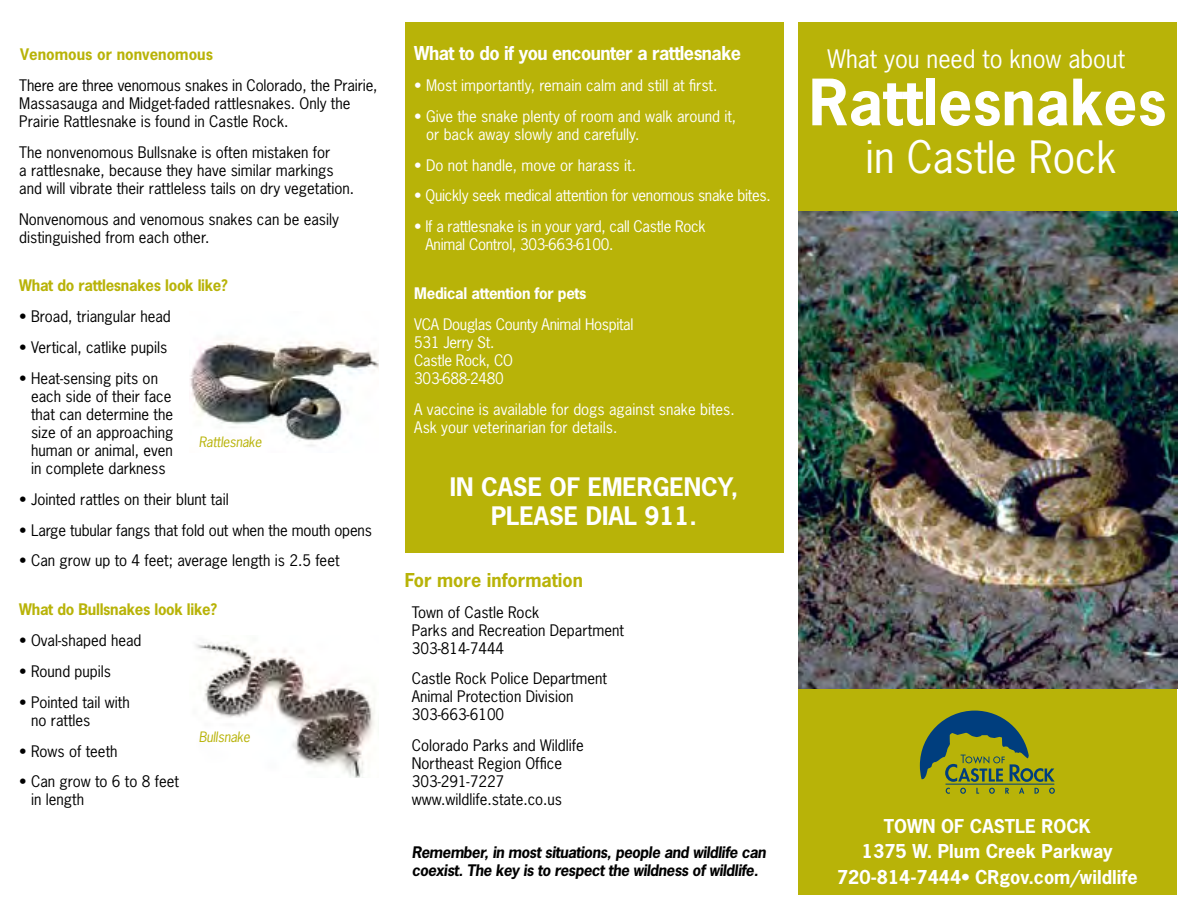
<style>
.page{position:relative;width:1188px;height:918px;background:#fff}
.page>*{position:absolute;margin:0;border:0;box-sizing:border-box;transform-origin:0 0}
.t1{font:700 60px "News Gothic Std";color:#fff}
.t2{font:42px "News Gothic Std";color:#fff}
.t3{font:700 24px/28.8px "News Gothic Std";color:#fff;text-align:center}
.t4{font:24px "News Gothic Std";color:#fff}
.t5{font:700 18px/25.5px "News Gothic Std";color:#fff;text-align:center}
.t6{font:700 18px "News Gothic Std";letter-spacing:-.03em;color:#fff}
.t7{font:700 18px "News Gothic Std";color:#b8b308}
.t8{font:15px/18px "News Gothic Std";color:#000}
.t9{font:15px/18px "News Gothic Std";color:#fff}
.t10{font:15px/18px "News Gothic Std";letter-spacing:-.02em;color:#fff}
.t11{font:italic 700 15px/18px "News Gothic Std";letter-spacing:-.03em;color:#000}
.t12{font:700 15px "News Gothic Std";letter-spacing:-.02em;color:#b8b308}
.t13{font:italic 13.5px "News Gothic Std";letter-spacing:-.02em;color:#b8b308}
.s1{font-weight:700;color:#b8b308}
.s2{font-weight:700}
</style>
<div class="page">
<div style="left:799px;top:22px;width:378px;height:873px;background:#b8b308"></div>
<img style="left:799px;top:211px;width:378px;height:477px">
<svg style="left:946px;top:788px;width:4px;height:6px"></svg>
<svg style="left:960px;top:788px;width:6px;height:6px"></svg>
<svg style="left:976px;top:788px;width:3px;height:6px"></svg>
<svg style="left:989px;top:788px;width:6px;height:6px"></svg>
<svg style="left:1005px;top:788px;width:4px;height:6px"></svg>
<svg style="left:1019px;top:788px;width:5px;height:6px"></svg>
<svg style="left:1035px;top:788px;width:4px;height:6px"></svg>
<svg style="left:1049px;top:788px;width:6px;height:6px"></svg>
<svg style="left:920px;top:711px;width:135px;height:71px"></svg>
<hr style="left:946px;top:784px;width:108px;height:1px;background:#003e7e">
<div style="left:405px;top:22px;width:378px;height:531px;background:#b8b308"></div>
<img style="left:196px;top:642px;width:179px;height:135px">
<img style="left:190px;top:342px;width:189px;height:104px">
<p class="t8" style="left:19px;top:39px;width:360px;line-height:30.9px"><span class="s1">Venomous or nonvenomous<br></span>There are three venomous snakes in Colorado, the Prairie,</p>
<p class="t8" style="left:19px;top:94px;width:333px">Massasauga and Midget-faded rattlesnakes. Only the<br>Prairie Rattlesnake is found in Castle Rock.</p>
<p class="t8" style="left:19px;top:143px;width:336px">The nonvenomous Bullsnake is often mistaken for<br>a rattlesnake, because they have similar markings and will vibrate their rattleless tails on dry vegetation.</p>
<p class="t8" style="left:19px;top:210px;width:321px">Nonvenomous and venomous snakes can be easily distinguished from each other.</p>
<p class="t12" style="left:19px;top:276px;width:210px">What do rattlesnakes look like?</p>
<p class="t8" style="left:19px;top:307px;width:153px">• Broad, triangular head</p>
<p class="t8" style="left:19px;top:338px;width:150px">• Vertical, catlike pupils</p>
<p class="t8" style="left:31px;top:369px;width:144px;text-indent:-12px">• Heat-sensing pits on each side of their face that can determine the size of an approaching human or animal, even in complete darkness</p>
<p class="t8" style="left:19px;top:490px;width:211px">• Jointed rattles on their blunt tail</p>
<p class="t8" style="left:19px;top:521px;width:354px">• Large tubular fangs that fold out when the mouth opens</p>
<p class="t8" style="left:19px;top:552px;width:322px">• Can grow up to 4 feet; average length is 2.5 feet</p>
<p class="t12" style="left:19px;top:600px;width:199px">What do Bullsnakes look like?</p>
<p class="t8" style="left:19px;top:631px;width:124px">• Oval-shaped head</p>
<p class="t8" style="left:19px;top:662px;width:93px">• Round pupils</p>
<p class="t8" style="left:31px;top:693px;width:100px;text-indent:-12px">• Pointed tail with no rattles</p>
<p class="t8" style="left:19px;top:742px;width:100px">• Rows of teeth</p>
<p class="t8" style="left:31px;top:773px;width:149px;text-indent:-12px">• Can grow to 6 to 8 feet in length</p>
<p class="t13" style="left:199px;top:434px;width:64px">Rattlesnake</p>
<p class="t13" style="left:199px;top:728px;width:53px">Bullsnake</p>
<p class="t6" style="left:414px;top:41px;width:328px">What to do if you encounter a rattlesnake</p>
<p class="t9" style="left:414px;top:76px;width:305px">• Most importantly, remain calm and still at first.</p>
<p class="t9" style="left:426px;top:107px;width:312px;text-indent:-12px">• Give the snake plenty of room and walk around it, or back away slowly and carefully.</p>
<p class="t9" style="left:414px;top:156px;width:223px">• Do not handle, move or harass it.</p>
<p class="t10" style="left:414px;top:187px;width:358px">• Quickly seek medical attention for venomous snake bites.</p>
<p class="t10" style="left:426px;top:217px;width:282px;text-indent:-11px">• If a rattlesnake is in your yard, call Castle Rock<br>Animal Control, 303-663-6100.</p>
<p class="t10" style="left:414px;top:278px;width:221px;line-height:30.9px"><span class="s2">Medical attention for pets<br></span>VCA Douglas County Animal Hospital</p>
<p class="t10" style="left:414px;top:333px;width:100px">531 Jerry St.<br>Castle Rock, CO<br>303-688-2480</p>
<p class="t9" style="left:414px;top:400px;width:322px">A vaccine is available for dogs against snake bites.<br>Ask your veterinarian for details.</p>
<p class="t3" style="left:450px;top:472px;width:290px">IN CASE OF EMERGENCY,<br>PLEASE DIAL 911.</p>
<p class="t7" style="left:405px;top:568px;width:180px">For more information</p>
<p class="t8" style="left:412px;top:603px;width:214px">Town of Castle Rock<br>Parks and Recreation Department<br>303-814-7444</p>
<p class="t8" style="left:412px;top:670px;width:197px">Castle Rock Police Department<br>Animal Protection Division<br>303-663-6100</p>
<p class="t8" style="left:412px;top:737px;width:174px">Colorado Parks and Wildlife<br>Northeast Region Office<br>303-291-7227 www.wildlife.state.co.us</p>
<p class="t11" style="left:412px;top:843px;width:356px">Remember, in most situations, people and wildlife can coexist. The key is to respect the wildness of wildlife.</p>
<p class="t4" style="left:828px;top:44px;width:299px">What you need to know about</p>
<p class="t1" style="left:809px;top:63px;width:359px">Rattlesnakes</p>
<p class="t2" style="left:866px;top:130px;width:252px">in Castle Rock</p>
<p class="t5" style="left:837px;top:813px;width:302px">TOWN OF CASTLE ROCK<br>1375 W. Plum Creek Parkway<br>720-814-7444• CRgov.com/wildlife</p>
</div>
